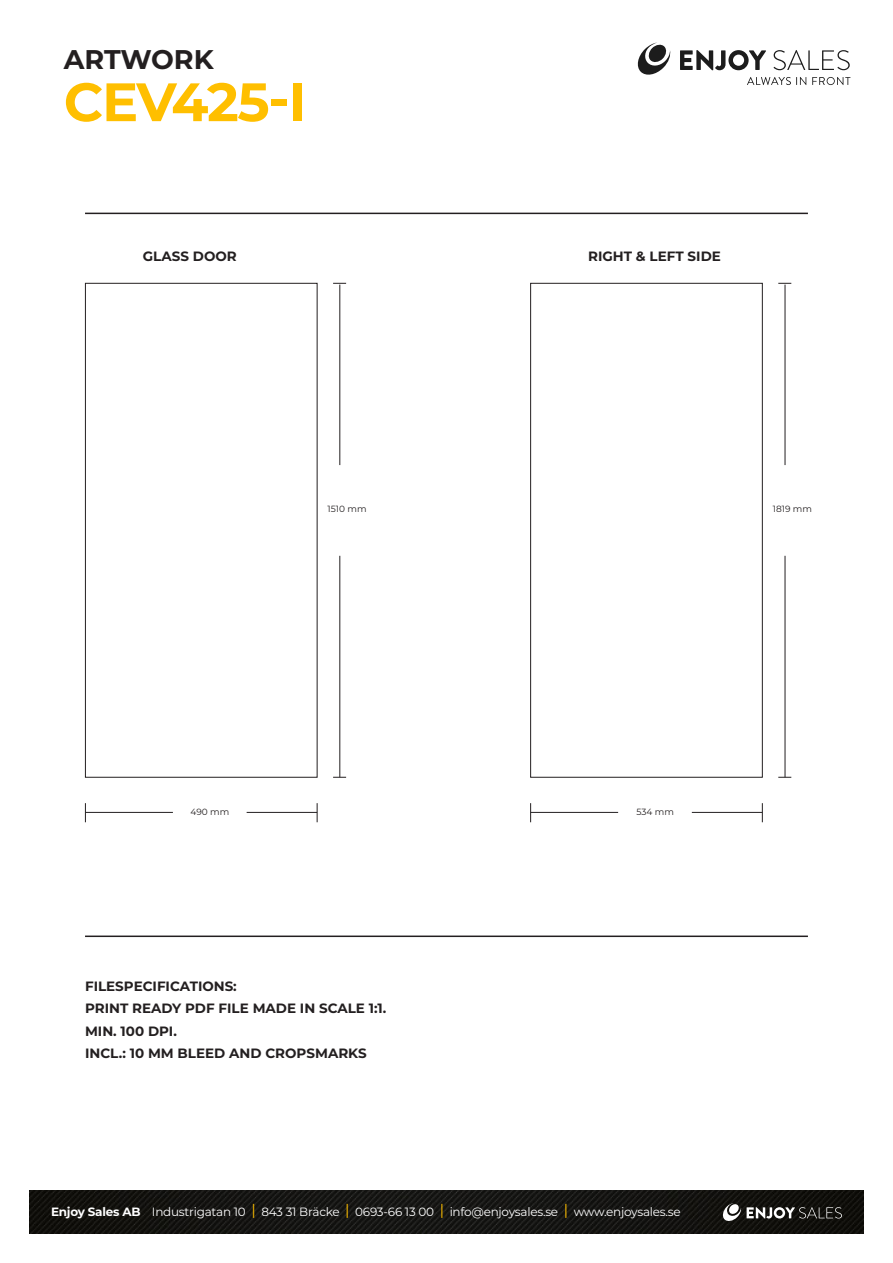
<style>
.page{position:relative;width:893px;height:1263px;background:#fff}
.page>*{position:absolute;margin:0;border:0;box-sizing:border-box;transform-origin:0 0}
.t1{font:700 54px "Montserrat";letter-spacing:-.025em;color:#ffbf00}
.t2{font:700 27px "Montserrat";letter-spacing:-.005em;color:#231f20}
.t3{font:700 13.5px "Montserrat";color:#231f20}
.t4{font:12px "Montserrat";letter-spacing:-.02em;color:#fff}
.t5{font:9px "Montserrat";color:#231f20}
.s1{font-weight:700}
.s2{font-size:15px;color:#ffbf00}
</style>
<div class="page">
<img style="left:30px;top:1191px;width:833px;height:42px">
<svg style="left:722px;top:1203px;width:120px;height:19px;background:#484845"></svg>
<svg style="left:747px;top:77px;width:59px;height:8px"></svg>
<svg style="left:812px;top:77px;width:38px;height:8px"></svg>
<svg style="left:680px;top:50px;width:86px;height:20px"></svg>
<svg style="left:773px;top:50px;width:77px;height:20px"></svg>
<svg style="left:637px;top:43px;width:34px;height:32px"></svg>
<hr style="left:85px;top:213px;width:723px;height:1px;background:#231f20">
<hr style="left:85px;top:935px;width:723px;height:2px;background:#231f20">
<div style="left:530px;top:283px;width:233px;height:495px;border:1px solid #231f20"></div>
<hr style="left:531px;top:812px;width:87px;height:1px;background:#231f20">
<svg style="left:530px;top:803px;width:1px;height:19px"></svg>
<hr style="left:692px;top:812px;width:70px;height:1px;background:#231f20">
<svg style="left:762px;top:803px;width:1px;height:19px"></svg>
<hr style="left:785px;top:285px;width:1px;height:180px;background:#231f20">
<svg style="left:778px;top:283px;width:13px;height:1px"></svg>
<hr style="left:785px;top:556px;width:1px;height:221px;background:#231f20">
<svg style="left:778px;top:777px;width:13px;height:1px"></svg>
<div style="left:85px;top:283px;width:232px;height:495px;border:1px solid #231f20"></div>
<hr style="left:85px;top:812px;width:88px;height:1px;background:#231f20">
<svg style="left:85px;top:803px;width:1px;height:19px"></svg>
<hr style="left:247px;top:812px;width:70px;height:1px;background:#231f20">
<svg style="left:317px;top:803px;width:1px;height:19px"></svg>
<hr style="left:339px;top:285px;width:1px;height:180px;background:#231f20">
<svg style="left:333px;top:283px;width:13px;height:1px"></svg>
<hr style="left:339px;top:556px;width:1px;height:221px;background:#231f20">
<svg style="left:333px;top:777px;width:13px;height:1px"></svg>
<p class="t2" style="left:64px;top:40px;width:151px">ARTWORK</p>
<p class="t1" style="left:64px;top:63px;width:244px">CEV425-I</p>
<p class="t3" style="left:143px;top:246px;width:95px">GLASS DOOR</p>
<p class="t5" style="left:328px;top:503px;width:41px">1510 mm</p>
<p class="t3" style="left:588px;top:246px;width:134px">RIGHT &amp; LEFT SIDE</p>
<p class="t5" style="left:773px;top:503px;width:41px">1819 mm</p>
<p class="t5" style="left:191px;top:806px;width:40px">490 mm</p>
<p class="t3" style="left:85px;top:976px;width:153px">FILESPECIFICATIONS:</p>
<p class="t3" style="left:85px;top:999px;width:303px">PRINT READY PDF FILE MADE IN SCALE 1:1.</p>
<p class="t3" style="left:85px;top:1021px;width:93px">MIN. 100 DPI.</p>
<p class="t3" style="left:85px;top:1043px;width:283px">INCL.: 10 MM BLEED AND CROPSMARKS</p>
<p class="t5" style="left:636px;top:806px;width:39px">534 mm</p>
<p class="t4" style="left:51px;top:1203px;width:631px"><span class="s1">Enjoy Sales AB</span> Industrigatan 10 <span class="s2">|</span> 843 31 Bräcke <span class="s2">|</span> 0693-66 13 00 <span class="s2">|</span> info@enjoysales.se <span class="s2">|</span> www.enjoysales.se</p>
</div>
